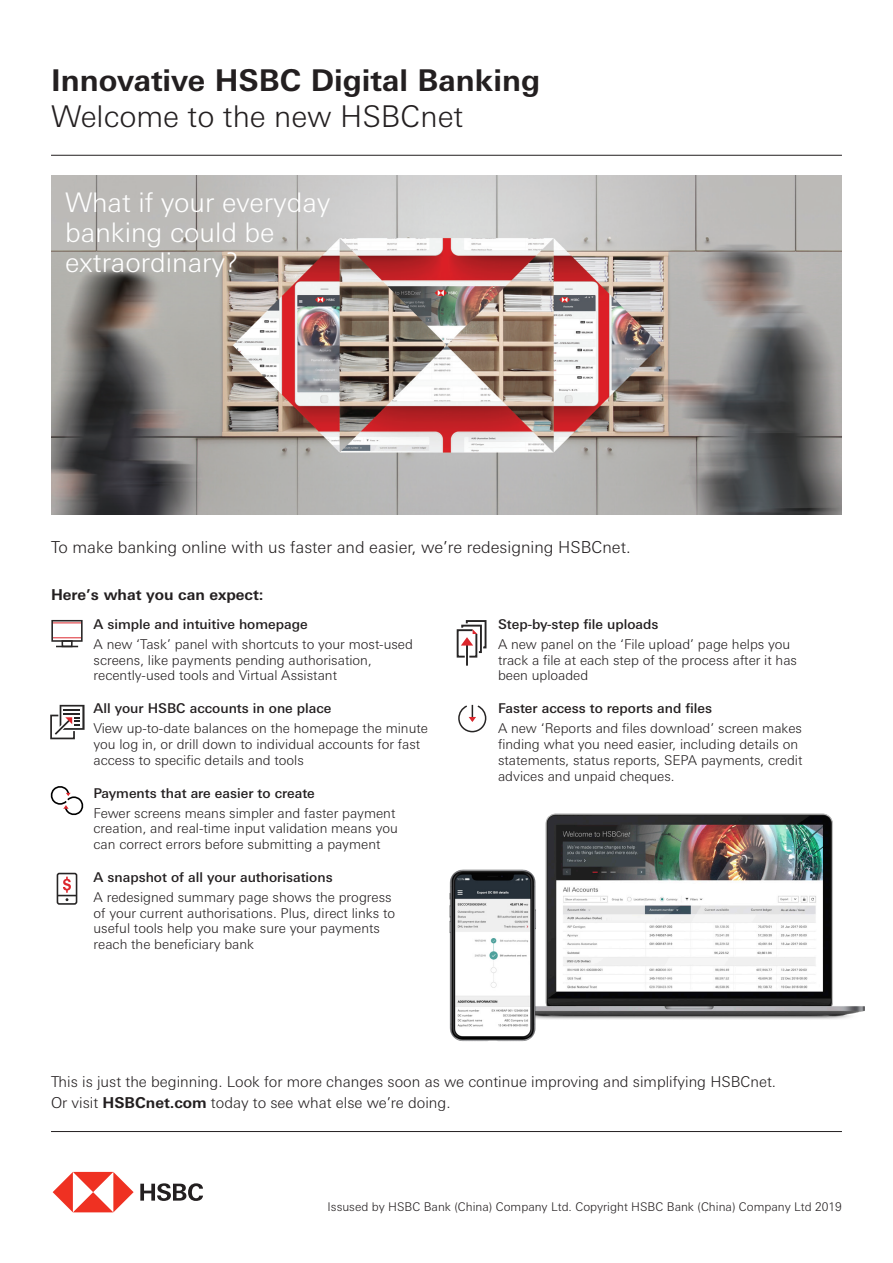
<style>
.page{position:relative;width:893px;height:1263px;background:#fff}
.page>*{position:absolute;margin:0;border:0;box-sizing:border-box;transform-origin:0 0}
.t1{font:700 30px "Univers Nextfor HSBC";color:#231f20}
.t2{font:300 30px "Univers Nextfor HSBC";color:#231f20}
.t3{font:300 27px/30px "Univers Nextfor HSBC";color:#fff}
.NEW_Intro{font:300 16.5px "Univers Nextfor HSBC";color:#231f20}
.NEW_Intro-2{font:300 15px/21px "Univers Nextfor HSBC";color:#231f20}
.NEW_SubSub{font:700 15px "Univers Nextfor HSBC";color:#231f20}
.NEW_Indented_Text{font:300 13.5px/15.8px "Univers Nextfor HSBC";color:#231f20}
.NEW_Indented_sub{font:500 13.5px "Univers Nextfor HSBC";color:#231f20}
.NEW_TEXT{font:300 12px "Univers Nextfor HSBC";color:#231f20}
.s1{font-weight:700}
</style>
<div class="page">
<img style="left:51px;top:176px;width:791px;height:338px">
<img style="left:540px;top:813px;width:325px;height:206px">
<hr style="left:51px;top:155px;width:791px;height:1px;background:#231f20">
<hr style="left:51px;top:1131px;width:791px;height:1px;background:#231f20">
<img style="left:449px;top:869px;width:91px;height:173px">
<div style="left:51px;top:620px;width:32px;height:22px;border:2px solid #272525"></div>
<div style="left:62px;top:640px;width:11px;height:7px;border:2px solid #272525"></div>
<svg style="left:53px;top:637px;width:28px;height:1px"></svg>
<svg style="left:53px;top:622px;width:28px;height:1px"></svg>
<svg style="left:50px;top:705px;width:35px;height:34px"></svg>
<svg style="left:50px;top:786px;width:34px;height:30px"></svg>
<div style="left:57px;top:873px;width:20px;height:32px;border:2px solid #272525;border-radius:2px"></div>
<svg style="left:58px;top:877px;width:18px;height:24px"></svg>
<hr style="left:466px;top:640px;width:2px;height:26px;background:#272525">
<svg style="left:456px;top:620px;width:31px;height:38px"></svg>
<svg style="left:458px;top:704px;width:29px;height:28px"></svg>
<svg style="left:53px;top:1172px;width:81px;height:40px"></svg>
<svg style="left:140px;top:1183px;width:63px;height:18px"></svg>
<p class="t1" style="left:51px;top:59px;width:490px">Innovative HSBC Digital Banking</p>
<p class="t2" style="left:51px;top:95px;width:414px">Welcome to the new HSBCnet</p>
<p class="t3" style="left:65px;top:186px;width:267px">What if your everyday banking could be extraordinary?</p>
<p class="NEW_Intro" style="left:51px;top:535px;width:581px">To make banking online with us faster and easier, we’re redesigning HSBCnet.</p>
<p class="NEW_SubSub" style="left:51px;top:584px;width:214px">Here’s what you can expect:</p>
<p class="NEW_Indented_sub" style="left:94px;top:614px;width:216px">A simple and intuitive homepage</p>
<p class="NEW_Indented_Text" style="left:94px;top:635px;width:321px">A new ‘Task’ panel with shortcuts to your most-used screens, like payments pending authorisation, recently-used tools and Virtual Assistant</p>
<p class="NEW_Indented_sub" style="left:94px;top:699px;width:240px">All your HSBC accounts in one place</p>
<p class="NEW_Indented_Text" style="left:94px;top:720px;width:336px">View up-to-date balances on the homepage the minute you log in, or drill down to individual accounts for fast access to specific details and tools</p>
<p class="NEW_Indented_sub" style="left:94px;top:783px;width:223px">Payments that are easier to create</p>
<p class="NEW_Indented_Text" style="left:94px;top:804px;width:306px">Fewer screens means simpler and faster payment creation, and real-time input validation means you can correct errors before submitting a payment</p>
<p class="NEW_Indented_sub" style="left:94px;top:867px;width:241px">A snapshot of all your authorisations</p>
<p class="NEW_Indented_Text" style="left:94px;top:888px;width:303px">A redesigned summary page shows the progress of your current authorisations. Plus, direct links to useful tools help you make sure your payments reach the beneficiary bank</p>
<p class="NEW_Indented_sub" style="left:498px;top:614px;width:162px">Step-by-step file uploads</p>
<p class="NEW_Indented_Text" style="left:498px;top:635px;width:301px">A new panel on the ‘File upload’ page helps you track a file at each step of the process after it has been uploaded</p>
<p class="NEW_Indented_sub" style="left:498px;top:699px;width:215px">Faster access to reports and files</p>
<p class="NEW_Indented_Text" style="left:498px;top:720px;width:306px">A new ‘Reports and files download’ screen makes finding what you need easier, including details on statements, status reports, SEPA payments, credit advices and unpaid cheques.</p>
<p class="NEW_Intro-2" style="left:51px;top:1070px;width:727px">This is just the beginning. Look for more changes soon as we continue improving and simplifying HSBCnet.<br>Or visit <span class="s1">HSBCnet.com</span> today to see what else we’re doing.</p>
<p class="NEW_TEXT" style="left:328px;top:1198px;width:516px">Issused by HSBC Bank (China) Company Ltd. Copyright HSBC Bank (China) Company Ltd 2019</p>
</div>
